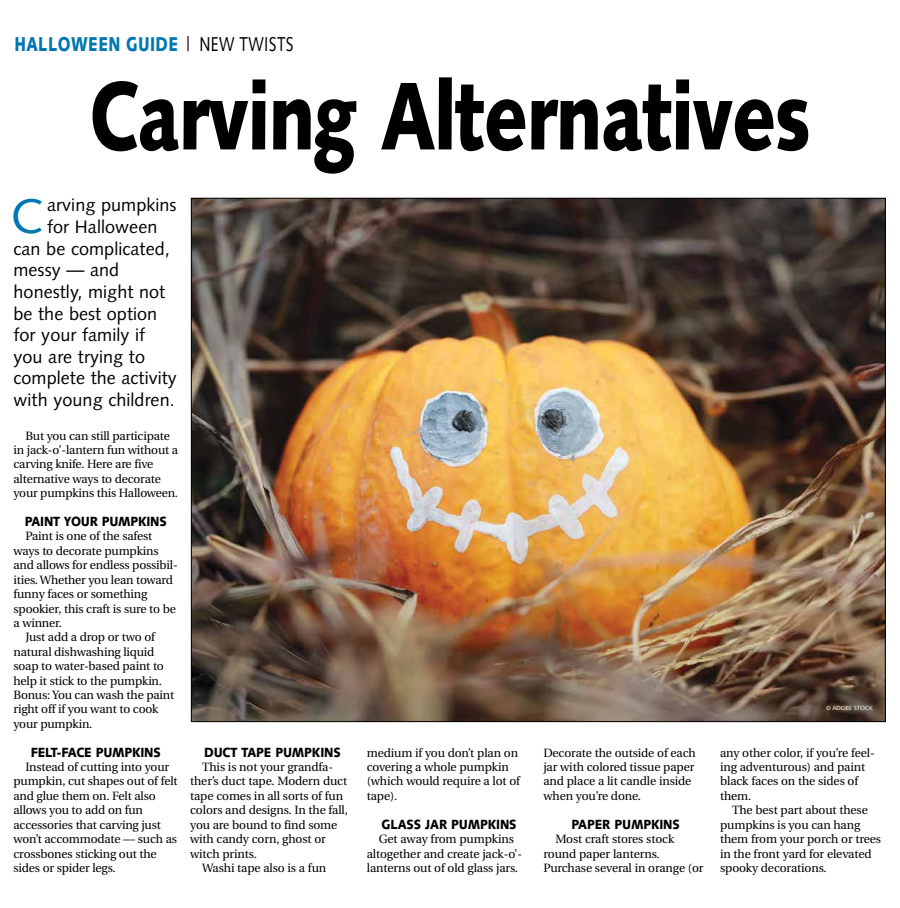
<style>
.page{position:relative;width:900px;height:908px;background:#fff}
.page>*{position:absolute;margin:0;border:0;box-sizing:border-box;transform-origin:0 0}
.t1{font:900 96px "Syntax";letter-spacing:-.015em;color:#000;scale:.77 1}
.t2{font:48.6px "Syntax";color:#0077b1}
.t3{font:900 20px "Syntax";letter-spacing:.025em;color:#0077b1;scale:.77 1}
.t4{font:18px "Syntax";letter-spacing:.005em;color:#000}
.t5{font:900 13.3px "Syntax";letter-spacing:-.01em;color:#000;scale:.91 1}
.t6{font:12px/14.4px "Utopia";letter-spacing:-.015em;color:#000}
.t7{font:6px "Syntax";color:#fff}
.s1{font-weight:400;color:#000}
</style>
<div class="page">
<img style="left:193px;top:200px;width:691px;height:519px">
<h3 class="t3" style="left:14px;top:32px;width:364px">HALLOWEEN GUIDE <span class="s1">| NEW TWISTS</span></h3>
<h1 class="t1" style="left:89px;top:59px;width:938px">Carving Alternatives</h1>
<h2 class="t2" style="left:11px;top:187px;width:34px">C</h2>
<h3 class="t4" style="left:47px;top:194px;width:131px">arving pumpkins</h3>
<h3 class="t4" style="left:47px;top:216px;width:112px">for Halloween</h3>
<h3 class="t4" style="left:14px;top:238px;width:158px">can be complicated,</h3>
<h3 class="t4" style="left:14px;top:259px;width:107px">messy — and</h3>
<h3 class="t4" style="left:14px;top:281px;width:153px">honestly, might not</h3>
<h3 class="t4" style="left:14px;top:302px;width:145px">be the best option</h3>
<h3 class="t4" style="left:14px;top:324px;width:133px">for your family if</h3>
<h3 class="t4" style="left:14px;top:346px;width:133px">you are trying to</h3>
<h3 class="t4" style="left:14px;top:367px;width:165px">complete the activity</h3>
<h3 class="t4" style="left:14px;top:389px;width:163px">with young children.</h3>
<p class="t6" style="left:14px;top:428px;width:166px;text-indent:12px">But you can still participate in jack-o’-lantern fun without a carving knife. Here are five alternative ways to decorate your pumpkins this Halloween.</p>
<p class="t5" style="left:25px;top:513px;width:158px">PAINT YOUR PUMPKINS</p>
<p class="t6" style="left:26px;top:529px;width:128px">Paint is one of the safest</p>
<p class="t6" style="left:14px;top:543px;width:147px">ways to decorate pumpkins</p>
<p class="t6" style="left:14px;top:558px;width:166px">and allows for endless possibil-</p>
<p class="t6" style="left:14px;top:572px;width:161px">ities. Whether you lean toward</p>
<p class="t6" style="left:14px;top:587px;width:135px">funny faces or something</p>
<p class="t6" style="left:14px;top:601px;width:164px">spookier, this craft is sure to be</p>
<p class="t6" style="left:14px;top:615px;width:50px">a winner.</p>
<p class="t6" style="left:26px;top:630px;width:131px">Just add a drop or two of</p>
<p class="t6" style="left:14px;top:644px;width:142px">natural dishwashing liquid</p>
<p class="t6" style="left:14px;top:659px;width:152px">soap to water-based paint to</p>
<p class="t6" style="left:14px;top:673px;width:150px">help it stick to the pumpkin.</p>
<p class="t6" style="left:14px;top:687px;width:162px">Bonus: You can wash the paint</p>
<p class="t6" style="left:14px;top:702px;width:146px">right off if you want to cook</p>
<p class="t6" style="left:14px;top:716px;width:81px">your pumpkin.</p>
<p class="t5" style="left:31px;top:744px;width:144px">FELT-FACE PUMPKINS</p>
<p class="t6" style="left:14px;top:759px;width:166px;text-indent:12px">Instead of cutting into your pumpkin, cut shapes out of felt and glue them on. Felt also allows you to add on fun accessories that carving just won’t accommodate — such as crossbones sticking out the sides or spider legs.</p>
<p class="t5" style="left:204px;top:744px;width:152px">DUCT TAPE PUMPKINS</p>
<p class="t6" style="left:202px;top:759px;width:133px">This is not your grandfa-</p>
<p class="t6" style="left:190px;top:774px;width:159px">ther’s duct tape. Modern duct</p>
<p class="t6" style="left:190px;top:788px;width:155px">tape comes in all sorts of fun</p>
<p class="t6" style="left:190px;top:803px;width:159px">colors and designs. In the fall,</p>
<p class="t6" style="left:190px;top:817px;width:149px">you are bound to find some</p>
<p class="t6" style="left:190px;top:831px;width:137px">with candy corn, ghost or</p>
<p class="t6" style="left:190px;top:846px;width:68px">witch prints.</p>
<p class="t6" style="left:202px;top:860px;width:126px">Washi tape also is a fun</p>
<p class="t6" style="left:367px;top:745px;width:155px">medium if you don’t plan on covering a whole pumpkin (which would require a lot of tape).</p>
<p class="t5" style="left:382px;top:816px;width:150px">GLASS JAR PUMPKINS</p>
<p class="t6" style="left:367px;top:831px;width:157px;text-align:center">Get away from pumpkins altogether and create jack-o’- lanterns out of old glass jars.</p>
<p class="t6" style="left:543px;top:745px;width:154px">Decorate the outside of each jar with colored tissue paper and place a lit candle inside when you’re done.</p>
<p class="t5" style="left:572px;top:816px;width:121px">PAPER PUMPKINS</p>
<p class="t6" style="left:543px;top:831px;width:162px;text-indent:12px">Most craft stores stock round paper lanterns.<br>Purchase several in orange (or</p>
<p class="t7" style="left:826px;top:704px;width:48px">© ADOBE STOCK</p>
<p class="t6" style="left:720px;top:745px;width:156px">any other color, if you’re feel&shy;ing adventurous) and paint black faces on the sides of them.</p>
<p class="t6" style="left:720px;top:803px;width:163px;text-indent:12px">The best part about these pumpkins is you can hang them from your porch or trees in the front yard for elevated spooky decorations.</p>
</div>
